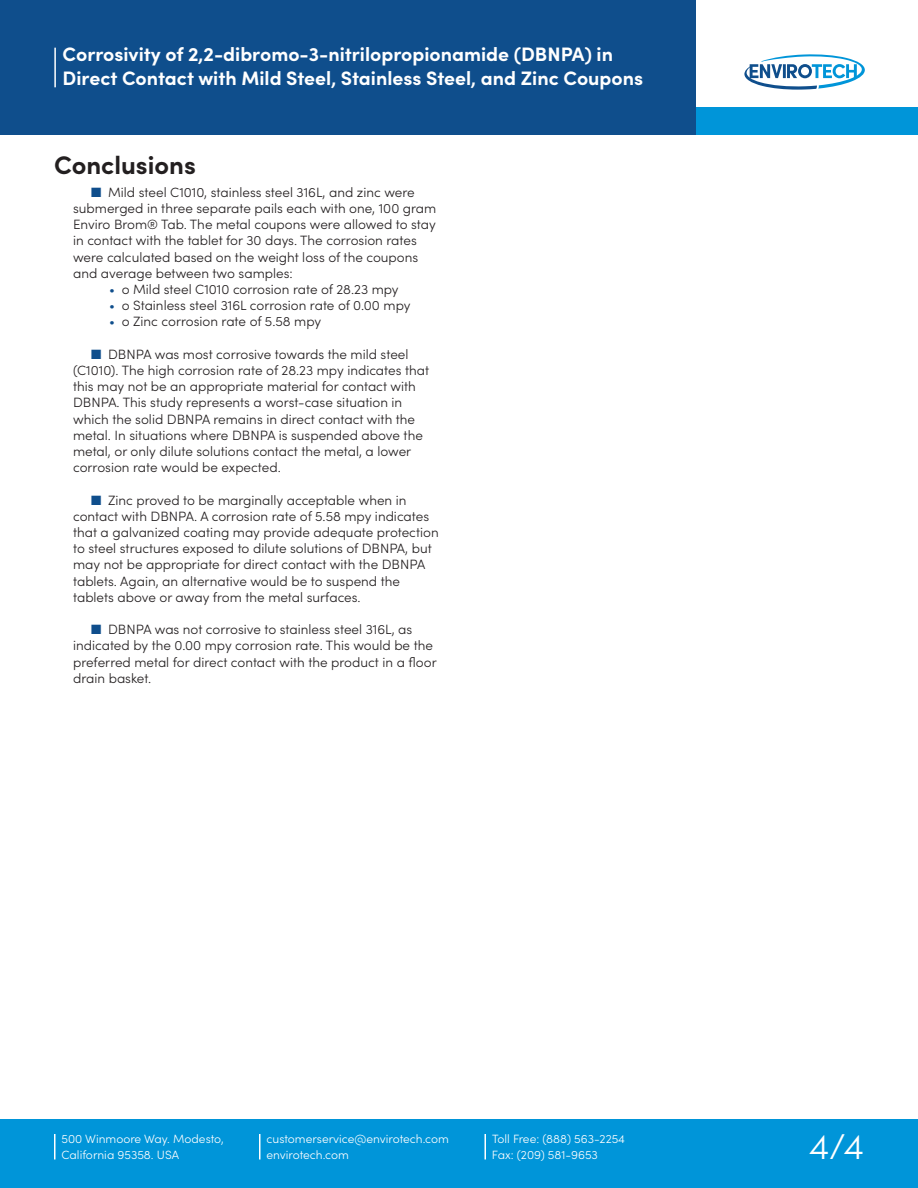
<style>
.page{position:relative;width:918px;height:1188px;background:#fff}
.page>*{position:absolute;margin:0;border:0;box-sizing:border-box;transform-origin:0 0}
.t1{font:300 36px "Sofia Pro";color:#fff}
._2_0_Cabeza_2{font:700 25.5px "Sofia Pro";color:#231f20}
._1_Cabeza_doc{font:700 19.5px/23.4px "Sofia Pro";color:#fff}
.t2{font:300 13.5px/16.2px "Sofia Pro";color:#231f20}
.t3{font:300 12px/16.5px "Sofia Pro";color:#fff}
.s1{color:#0f4e8c}
</style>
<div class="page">
<div style="left:0;top:1119px;width:918px;height:69px;background:#0095d9"></div>
<hr style="left:54px;top:1134px;width:2px;height:26px;background:#fff">
<hr style="left:259px;top:1134px;width:2px;height:26px;background:#fff">
<hr style="left:484px;top:1134px;width:2px;height:26px;background:#fff">
<div style="left:0;top:0;width:696px;height:135px;background:#0f4e8c"></div>
<div style="left:696px;top:107px;width:222px;height:28px;background:#0095d9"></div>
<svg style="left:744px;top:54px;width:121px;height:36px"></svg>
<hr style="left:54px;top:48px;width:2px;height:39px;background:#fff">
<p class="_1_Cabeza_doc" style="left:63px;top:41px;width:582px">Corrosivity of 2,2-dibromo-3-nitrilopropionamide (DBNPA) in<br>Direct Contact with Mild Steel, Stainless Steel, and Zinc Coupons</p>
<p class="_2_0_Cabeza_2" style="left:54px;top:145px;width:143px">Conclusions</p>
<p class="t2" style="left:73px;top:183px;width:365px;text-indent:18px"><span class="s1">■</span> Mild steel C1010, stainless steel 316L, and zinc were submerged in three separate pails each with one, 100 gram Enviro Brom® Tab. The metal coupons were allowed to stay in contact with the tablet for 30 days. The corrosion rates were calculated based on the weight loss of the coupons and average between two samples:</p>
<p class="t2" style="left:109px;top:280px;width:291px"><span class="s1">•</span> o Mild steel C1010 corrosion rate of 28.23 mpy</p>
<p class="t2" style="left:109px;top:297px;width:303px"><span class="s1">•</span> o Stainless steel 316L corrosion rate of 0.00 mpy</p>
<p class="t2" style="left:109px;top:313px;width:214px"><span class="s1">•</span> o Zinc corrosion rate of 5.58 mpy</p>
<p class="t2" style="left:73px;top:345px;width:358px;text-indent:18px"><span class="s1">■</span> DBNPA was most corrosive towards the mild steel (C1010). The high corrosion rate of 28.23 mpy indicates that this may not be an appropriate material for contact with DBNPA. This study represents a worst-case situation in which the solid DBNPA remains in direct contact with the metal. In situations where DBNPA is suspended above the metal, or only dilute solutions contact the metal, a lower corrosion rate would be expected.</p>
<p class="t2" style="left:73px;top:491px;width:367px;text-indent:18px"><span class="s1">■</span> Zinc proved to be marginally acceptable when in contact with DBNPA. A corrosion rate of 5.58 mpy indicates that a galvanized coating may provide adequate protection to steel structures exposed to dilute solutions of DBNPA, but may not be appropriate for direct contact with the DBNPA tablets. Again, an alternative would be to suspend the tablets above or away from the metal surfaces.</p>
<p class="t2" style="left:73px;top:621px;width:365px;text-indent:18px"><span class="s1">■</span> DBNPA was not corrosive to stainless steel 316L, as indicated by the 0.00 mpy corrosion rate. This would be the preferred metal for direct contact with the product in a floor drain basket.</p>
<p class="t3" style="left:62px;top:1130px;width:164px">500 Winmoore Way. Modesto,<br>California 95358. USA</p>
<p class="t3" style="left:266px;top:1130px;width:184px">customerservice@envirotech.com envirotech.com</p>
<p class="t3" style="left:492px;top:1130px;width:135px">Toll Free: (888) 563-2254<br>Fax: (209) 581-9653</p>
<h1 class="t1" style="left:809px;top:1120px;width:57px">4/4</h1>
</div>
